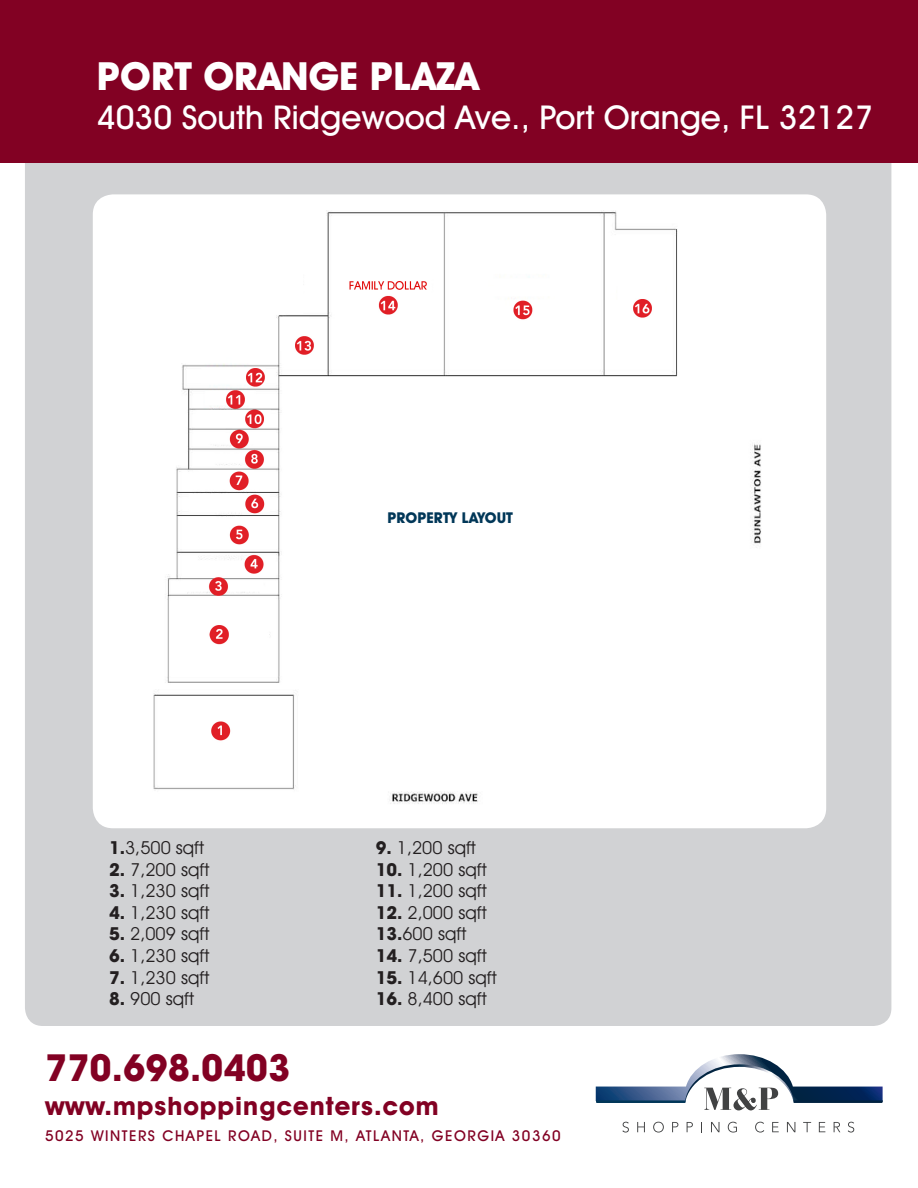
<style>
.page{position:relative;width:918px;height:1188px;background:#fff}
.page>*{position:absolute;margin:0;border:0;box-sizing:border-box;transform-origin:0 0}
.t1{font:700 39px "Avant Garde IT Cby BT";color:#fff}
.t2{font:700 37.5px "Avant Garde IT Cby BT";color:#820123}
.t3{font:500 33px "Avant Garde IT Cby BT";color:#fff}
.t4{font:700 25.5px "Avant Garde IT Cby BT";letter-spacing:.04em;color:#820123}
.t5{font:18px "Avant Garde IT Cby BT";color:#231f20}
.t6{font:500 15px "Avant Garde IT Cby BT";letter-spacing:.1em;color:#820123}
.t7{font:700 15px "Avant Garde IT Cby BT";color:#013758}
.s1{font-weight:700}
</style>
<div class="page">
<div style="left:25px;top:104px;width:866px;height:922px;background:#d1d2d4;border-radius:18px"></div>
<div style="left:0;top:0;width:918px;height:162px;background:#820123"></div>
<div style="left:93px;top:194px;width:733px;height:634px;background:#fff;border-radius:20px"></div>
<img style="left:153px;top:211px;width:608px;height:593px">
<svg style="left:622px;top:1122px;width:7px;height:11px"></svg>
<svg style="left:637px;top:1122px;width:8px;height:10px"></svg>
<svg style="left:653px;top:1122px;width:11px;height:11px"></svg>
<svg style="left:672px;top:1122px;width:6px;height:10px"></svg>
<svg style="left:687px;top:1122px;width:6px;height:10px"></svg>
<svg style="left:711px;top:1122px;width:8px;height:10px"></svg>
<svg style="left:728px;top:1122px;width:9px;height:11px"></svg>
<svg style="left:755px;top:1122px;width:9px;height:11px"></svg>
<svg style="left:772px;top:1122px;width:7px;height:10px"></svg>
<svg style="left:787px;top:1122px;width:8px;height:10px"></svg>
<svg style="left:803px;top:1122px;width:8px;height:10px"></svg>
<svg style="left:819px;top:1122px;width:6px;height:10px"></svg>
<svg style="left:834px;top:1122px;width:6px;height:10px"></svg>
<svg style="left:848px;top:1122px;width:6px;height:11px"></svg>
<svg style="left:596px;top:1054px;width:287px;height:56px"></svg>
<p class="t1" style="left:97px;top:52px;width:383px">PORT ORANGE PLAZA</p>
<p class="t3" style="left:97px;top:97px;width:778px">4030 South Ridgewood Ave., Port Orange, FL 32127</p>
<p class="t5" style="left:109px;top:837px;width:97px"><span class="s1">1.</span>3,500 sqft</p>
<p class="t5" style="left:109px;top:858px;width:102px"><span class="s1">2.</span> 7,200 sqft</p>
<p class="t5" style="left:109px;top:880px;width:102px"><span class="s1">3.</span> 1,230 sqft</p>
<p class="t5" style="left:109px;top:901px;width:102px"><span class="s1">4.</span> 1,230 sqft</p>
<p class="t5" style="left:109px;top:923px;width:102px"><span class="s1">5.</span> 2,009 sqft</p>
<p class="t5" style="left:109px;top:945px;width:102px"><span class="s1">6.</span> 1,230 sqft</p>
<p class="t5" style="left:109px;top:966px;width:102px"><span class="s1">7.</span> 1,230 sqft</p>
<p class="t5" style="left:109px;top:988px;width:86px"><span class="s1">8.</span> 900 sqft</p>
<p class="t7" style="left:388px;top:508px;width:127px">PROPERTY LAYOUT</p>
<p class="t5" style="left:376px;top:837px;width:102px"><span class="s1">9.</span> 1,200 sqft</p>
<p class="t5" style="left:376px;top:858px;width:112px"><span class="s1">10.</span> 1,200 sqft</p>
<p class="t5" style="left:376px;top:880px;width:112px"><span class="s1">11.</span> 1,200 sqft</p>
<p class="t5" style="left:376px;top:901px;width:112px"><span class="s1">12.</span> 2,000 sqft</p>
<p class="t5" style="left:376px;top:923px;width:92px"><span class="s1">13.</span>600 sqft</p>
<p class="t5" style="left:376px;top:945px;width:112px"><span class="s1">14.</span> 7,500 sqft</p>
<p class="t5" style="left:376px;top:966px;width:123px"><span class="s1">15.</span> 14,600 sqft</p>
<p class="t5" style="left:376px;top:988px;width:112px"><span class="s1">16.</span> 8,400 sqft</p>
<p class="t2" style="left:45px;top:1045px;width:247px">770.698.0403</p>
<p class="t4" style="left:45px;top:1090px;width:395px">www.mpshoppingcenters.com</p>
<p class="t6" style="left:45px;top:1127px;width:517px">5025 WINTERS CHAPEL ROAD, SUITE M, ATLANTA, GEORGIA 30360</p>
</div>
